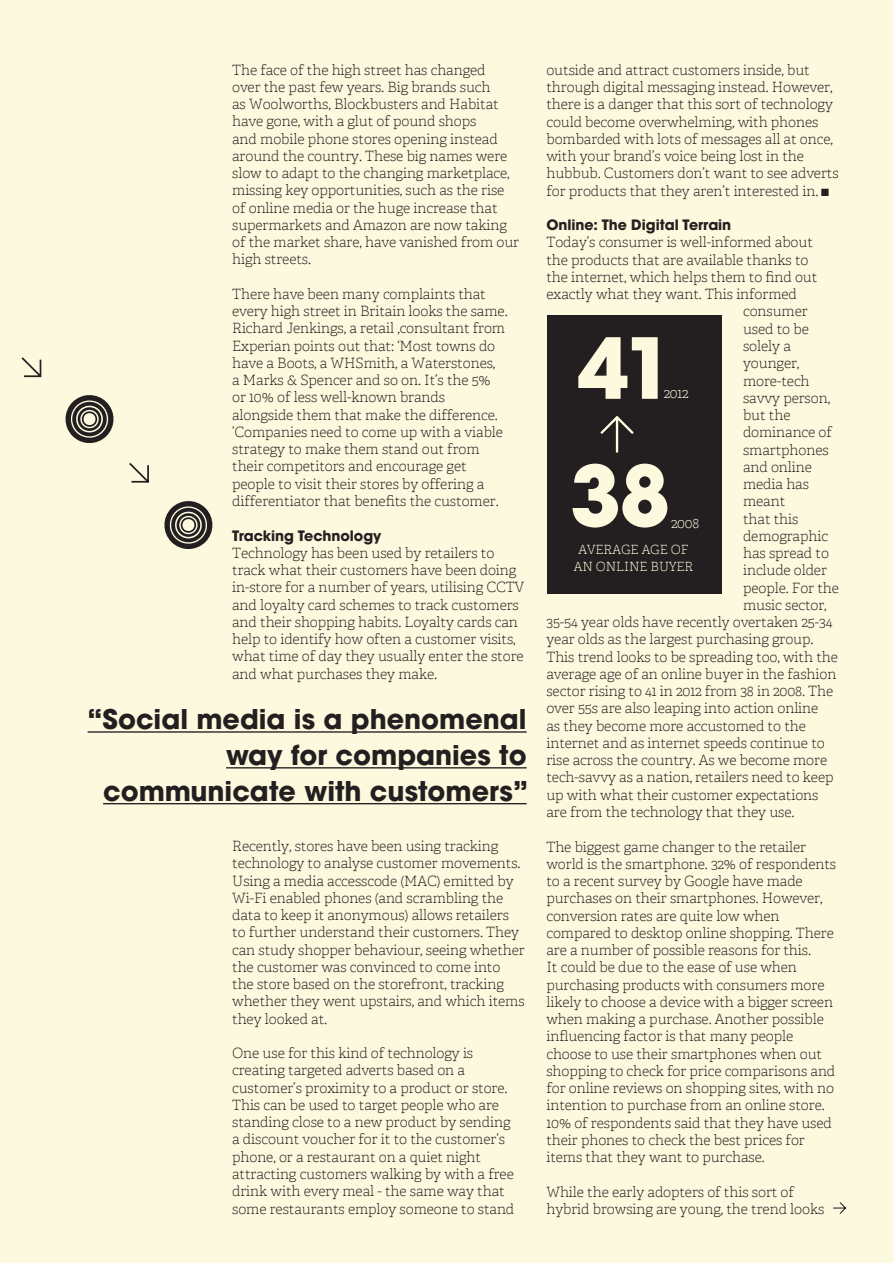
<style>
.page{position:relative;width:893px;height:1263px;background:#fdf9de}
.page>*{position:absolute;margin:0;border:0;box-sizing:border-box;transform-origin:0 0}
.t1{font:700 83.25px "Avant Garde";color:#fdf9de}
.t2{font:700 27px/35.8px "Avant Garde";color:#231f20;text-align:right}
.t3{font:100 14.25px/17.2px "Adelle";letter-spacing:-.005em;color:#231f20}
.t4{font:700 14.25px "Avant Garde";letter-spacing:-.005em;color:#231f20}
.t5{font:100 13.95px "Adelle";color:#fffce0}
.t6{font:100 13.95px "Adelle";color:#fdf9de}
.t7{font:100 12.75px/16.5px "Adelle";letter-spacing:-.005em;color:#fffce0;text-align:center}
</style>
<div class="page">
<svg style="left:21px;top:357px;width:21px;height:21px"></svg>
<svg style="left:129px;top:463px;width:20px;height:20px"></svg>
<svg style="left:164px;top:501px;width:48px;height:48px"></svg>
<svg style="left:65px;top:395px;width:48px;height:48px"></svg>
<svg style="left:833px;top:1202px;width:14px;height:12px"></svg>
<hr style="left:88px;top:731px;width:439px;height:2px;background:#231f20">
<hr style="left:226px;top:767px;width:301px;height:1px;background:#231f20">
<hr style="left:103px;top:803px;width:424px;height:1px;background:#231f20">
<div style="left:547px;top:315px;width:175px;height:278px;background:#231f20"></div>
<svg style="left:600px;top:415px;width:34px;height:38px"></svg>
<p class="t3" style="left:232px;top:61px;width:289px">The face of the high street has changed<br>over the past few years. Big brands such<br>as Woolworths, Blockbusters and Habitat have gone, with a glut of pound shops<br>and mobile phone stores opening instead around the country. These big names were slow to adapt to the changing marketplace, missing key opportunities, such as the rise of online media or the huge increase that supermarkets and Amazon are now taking of the market share, have vanished from our high streets.</p>
<p class="t3" style="left:232px;top:285px;width:277px">There have been many complaints that every high street in Britain looks the same.<br>Richard Jenkings, a retail ,consultant from Experian points out that: ‘Most towns do have a Boots, a WHSmith, a Waterstones,<br>a Marks &amp; Spencer and so on. It’s the 5% or 10% of less well-known brands alongside them that make the difference. ’Companies need to come up with a viable strategy to make them stand out from their competitors and encourage get people to visit their stores by offering a differentiator that benefits the customer.</p>
<p class="t4" style="left:232px;top:526px;width:151px">Tracking Technology</p>
<p class="t3" style="left:232px;top:544px;width:294px">Technology has been used by retailers to track what their customers have been doing in-store for a number of years, utilising CCTV and loyalty card schemes to track customers and their shopping habits. Loyalty cards can help to identify how often a customer visits, what time of day they usually enter the store and what purchases they make.</p>
<h2 class="t2" style="left:88px;top:701px;width:442px">“Social media is a phenomenal way for companies to communicate with customers”</h2>
<p class="t3" style="left:232px;top:837px;width:294px">Recently, stores have been using tracking technology to analyse customer movements.<br>Using a media accesscode (MAC) emitted by Wi-Fi enabled phones (and scrambling the data to keep it anonymous) allows retailers to further understand their customers. They can study shopper behaviour, seeing whether the customer was convinced to come into the store based on the storefront, tracking whether they went upstairs, and which items they looked at.</p>
<p class="t3" style="left:232px;top:1044px;width:284px">One use for this kind of technology is creating targeted adverts based on a customer’s proximity to a product or store.<br>This can be used to target people who are standing close to a new product by sending a discount voucher for it to the customer’s phone, or a restaurant on a quiet night attracting customers walking by with a free drink with every meal - the same way that some restaurants employ someone to stand</p>
<p class="t3" style="left:546px;top:61px;width:294px">outside and attract customers inside, but through digital messaging instead. However, there is a danger that this sort of technology could become overwhelming, with phones bombarded with lots of messages all at once, with your brand’s voice being lost in the hubbub. Customers don’t want to see adverts for products that they aren’t interested in.</p>
<p class="t4" style="left:546px;top:216px;width:186px">Online: The Digital Terrain</p>
<p class="t3" style="left:546px;top:234px;width:268px">Today’s consumer is well-informed about</p>
<p class="t3" style="left:546px;top:251px;width:264px">the products that are available thanks to</p>
<p class="t3" style="left:546px;top:268px;width:272px">the internet, which helps them to find out</p>
<p class="t3" style="left:546px;top:286px;width:252px">exactly what they want. This informed</p>
<p class="t3" style="left:743px;top:303px;width:66px">consumer</p>
<p class="t3" style="left:743px;top:320px;width:67px">used to be</p>
<p class="t3" style="left:743px;top:337px;width:49px">solely a</p>
<p class="t3" style="left:743px;top:355px;width:58px">younger,</p>
<p class="t3" style="left:743px;top:372px;width:68px">more-tech</p>
<p class="t3" style="left:743px;top:389px;width:89px">savvy person,</p>
<p class="t3" style="left:743px;top:406px;width:49px">but the</p>
<p class="t3" style="left:743px;top:424px;width:90px">dominance of</p>
<p class="t3" style="left:743px;top:441px;width:87px">smartphones</p>
<p class="t3" style="left:743px;top:458px;width:70px">and online</p>
<p class="t3" style="left:743px;top:475px;width:67px">media has</p>
<p class="t3" style="left:743px;top:493px;width:44px">meant</p>
<p class="t3" style="left:743px;top:510px;width:57px">that this</p>
<p class="t3" style="left:743px;top:527px;width:86px">demographic</p>
<p class="t3" style="left:743px;top:544px;width:87px">has spread to</p>
<p class="t3" style="left:743px;top:562px;width:85px">include older</p>
<p class="t3" style="left:743px;top:579px;width:97px">people. For the</p>
<p class="t3" style="left:743px;top:596px;width:85px">music sector,</p>
<p class="t3" style="left:546px;top:613px;width:288px">35-54 year olds have recently overtaken 25-34</p>
<p class="t3" style="left:546px;top:631px;width:268px">year olds as the largest purchasing group.</p>
<p class="t3" style="left:546px;top:648px;width:293px">This trend looks to be spreading too, with the</p>
<p class="t3" style="left:546px;top:665px;width:291px">average age of an online buyer in the fashion</p>
<p class="t3" style="left:546px;top:682px;width:288px">sector rising to 41 in 2012 from 38 in 2008. The</p>
<p class="t3" style="left:546px;top:700px;width:273px">over 55s are also leaping into action online</p>
<p class="t3" style="left:546px;top:717px;width:261px">as they become more accustomed to the</p>
<p class="t3" style="left:546px;top:734px;width:280px">internet and as internet speeds continue to</p>
<p class="t3" style="left:546px;top:752px;width:282px">rise across the country. As we become more</p>
<p class="t3" style="left:546px;top:769px;width:289px">tech-savvy as a nation, retailers need to keep</p>
<p class="t3" style="left:546px;top:786px;width:274px">up with what their customer expectations</p>
<p class="t3" style="left:546px;top:803px;width:249px">are from the technology that they use.</p>
<p class="t3" style="left:546px;top:838px;width:291px">The biggest game changer to the retailer world is the smartphone. 32% of respondents to a recent survey by Google have made purchases on their smartphones. However, conversion rates are quite low when compared to desktop online shopping. There are a number of possible reasons for this.<br>It could be due to the ease of use when purchasing products with consumers more likely to choose a device with a bigger screen when making a purchase. Another possible influencing factor is that many people choose to use their smartphones when out shopping to check for price comparisons and for online reviews on shopping sites, with no intention to purchase from an online store.<br>10% of respondents said that they have used their phones to check the best prices for items that they want to purchase.</p>
<p class="t3" style="left:546px;top:1183px;width:279px">While the early adopters of this sort of hybrid browsing are young, the trend looks</p>
<h1 class="t1" style="left:577px;top:314px;width:99px">41</h1>
<p class="t5" style="left:664px;top:385px;width:26px">2012</p>
<h1 class="t1" style="left:570px;top:442px;width:102px">38</h1>
<p class="t6" style="left:671px;top:515px;width:30px">2008</p>
<p class="t7" style="left:574px;top:542px;width:121px">AVERAGE AGE OF<br>AN ONLINE BUYER</p>
</div>
